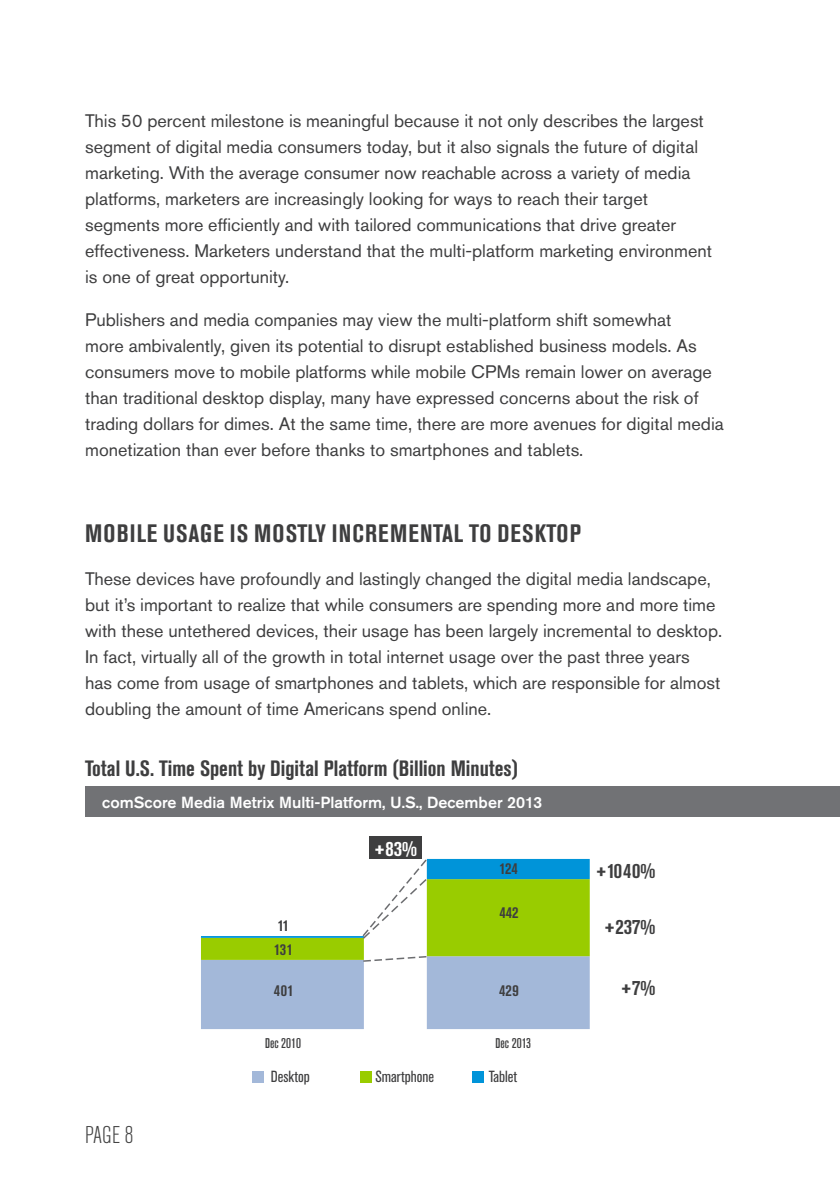
<style>
.page{position:relative;width:840px;height:1191px;background:#fff}
.page>*{position:absolute;margin:0;border:0;box-sizing:border-box;transform-origin:0 0}
.Subtitle{font:700 condensed 25px "Akzidenz Grotesk Pro";letter-spacing:.045em;color:#3e3e3f}
.t1{font:300 condensed 24px "Akzidenz Grotesk Pro";color:#434343}
.Chart_Title{font:700 condensed 22px "Akzidenz Grotesk Pro";color:#3e3e3f}
.chart_data{font:700 condensed 21px "Akzidenz Grotesk Pro";color:#3e3e3f}
.chart_data-2{font:700 condensed 21px "Akzidenz Grotesk Pro";color:#fff}
.Body_txt_9_13{font:18px/26px "Akzidenz Grotesk Pro";color:#3e3e3f}
.Product_name_chart_t{font:500 16px "Akzidenz Grotesk Pro";color:#fff}
.intro_conclusion{font:condensed 16px "Akzidenz Grotesk Pro";color:#3e3e3f}
.intro_conclusion-2{font:700 condensed 16px "Akzidenz Grotesk Pro";color:#3e3e3f}
.intro_conclusion-3{font:500 condensed 14px "Akzidenz Grotesk Pro";color:#3e3e3f}
</style>
<div class="page">
<div style="left:472px;top:1071px;width:11px;height:11px;background:#0094d9"></div>
<div style="left:360px;top:1071px;width:11px;height:11px;background:#9c0"></div>
<div style="left:252px;top:1071px;width:12px;height:11px;background:#a3b8d9"></div>
<div style="left:85px;top:786px;width:754px;height:30px;background:#717275"></div>
<svg style="left:201px;top:858px;width:388px;height:171px"></svg>
<div style="left:369px;top:836px;width:52px;height:23px;background:#3e3e3f"></div>
<p class="Body_txt_9_13" style="left:85px;top:108px;width:628px">This 50 percent milestone is meaningful because it not only describes the largest segment of digital media consumers today, but it also signals the future of digital marketing. With the average consumer now reachable across a variety of media platforms, marketers are increasingly looking for ways to reach their target segments more efficiently and with tailored communications that drive greater effectiveness. Marketers understand that the multi-platform marketing environment is one of great opportunity.</p>
<p class="Body_txt_9_13" style="left:85px;top:307px;width:639px">Publishers and media companies may view the multi-platform shift somewhat<br>more ambivalently, given its potential to disrupt established business models. As consumers move to mobile platforms while mobile CPMs remain lower on average than traditional desktop display, many have expressed concerns about the risk of trading dollars for dimes. At the same time, there are more avenues for digital media monetization than ever before thanks to smartphones and tablets.</p>
<p class="Subtitle" style="left:85px;top:517px;width:497px">MOBILE USAGE IS MOSTLY INCREMENTAL TO DESKTOP</p>
<p class="Body_txt_9_13" style="left:85px;top:566px;width:638px">These devices have profoundly and lastingly changed the digital media landscape, but it’s important to realize that while consumers are spending more and more time with these untethered devices, their usage has been largely incremental to desktop.<br>In fact, virtually all of the growth in total internet usage over the past three years<br>has come from usage of smartphones and tablets, which are responsible for almost doubling the amount of time Americans spend online.</p>
<p class="Chart_Title" style="left:85px;top:754px;width:434px">Total U.S. Time Spent by Digital Platform (Billion Minutes)</p>
<p class="Product_name_chart_t" style="left:102px;top:792px;width:441px">comScore Media Metrix Multi-Platform, U.S., December 2013</p>
<h2 class="t1" style="left:85px;top:1119px;width:50px">PAGE 8</h2>
<p class="chart_data-2" style="left:373px;top:834px;width:45px">+83%</p>
<p class="intro_conclusion-2" style="left:499px;top:857px;width:20px">124</p>
<p class="intro_conclusion-2" style="left:499px;top:902px;width:21px">442</p>
<p class="intro_conclusion-2" style="left:277px;top:915px;width:13px">11</p>
<p class="intro_conclusion-2" style="left:274px;top:938px;width:20px">131</p>
<p class="intro_conclusion-2" style="left:273px;top:979px;width:21px">401</p>
<p class="intro_conclusion-2" style="left:498px;top:979px;width:21px">429</p>
<p class="intro_conclusion-3" style="left:265px;top:1033px;width:38px">Dec 2010</p>
<p class="intro_conclusion-3" style="left:495px;top:1033px;width:37px">Dec 2013</p>
<p class="intro_conclusion" style="left:270px;top:1066px;width:40px">Desktop</p>
<p class="intro_conclusion" style="left:375px;top:1066px;width:60px">Smartphone</p>
<p class="intro_conclusion" style="left:488px;top:1066px;width:30px">Tablet</p>
<p class="chart_data" style="left:595px;top:857px;width:62px">+1040%</p>
<p class="chart_data" style="left:603px;top:913px;width:53px">+237%</p>
<p class="chart_data" style="left:620px;top:974px;width:36px">+7%</p>
</div>
